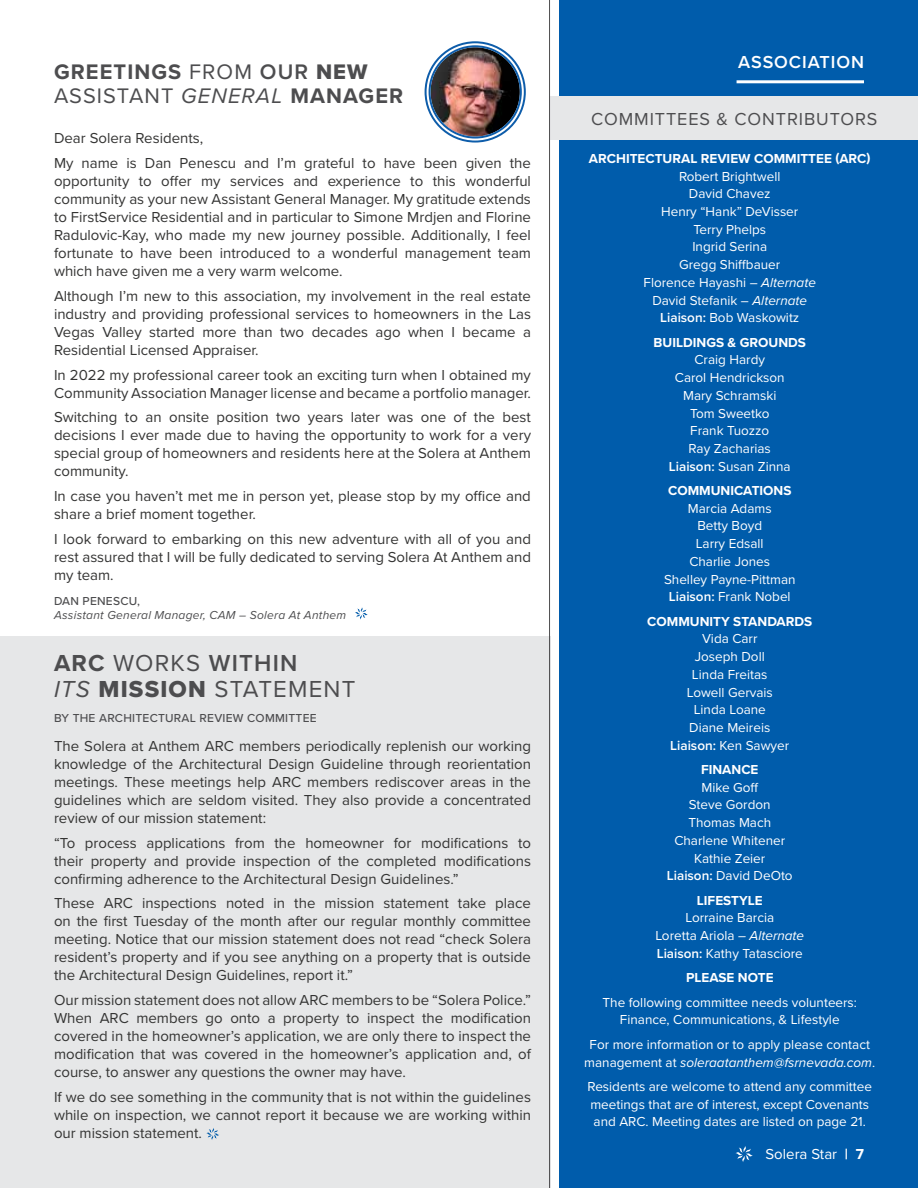
<style>
.page{position:relative;width:918px;height:1188px;background:#fff}
.page>*{position:absolute;margin:0;border:0;box-sizing:border-box;transform-origin:0 0}
.t1{font:24px/25.5px "Proxima Nova";letter-spacing:.05em;color:#4d4d4f}
.t2{font:700 21.9px/23.2px "Proxima Nova";letter-spacing:.05em;color:#4d4d4f}
.t3{font:18px "Proxima Nova";letter-spacing:.05em;color:#4d4d4f}
.t4{font:600 18px "Proxima Nova";letter-spacing:.05em;color:#fff}
.t5{font:15px/18px "Proxima Nova";color:#343433;text-align:justify}
.t6{font:15px "Proxima Nova";color:#fff}
.t7{font:13.5px/17.7px "Proxima Nova";color:#fff;text-align:center}
.t8{font:700 13.5px "Proxima Nova";color:#fff}
.t9{font:500 12px "Proxima Nova";letter-spacing:.02em;color:#4d4d4f}
.t10{font:italic 12px "Proxima Nova";letter-spacing:.02em;color:#4d4d4f}
.s1{font-weight:400}
.s2{font-weight:600}
.s3{font-family:"Proxima Nova Extrabld";font-weight:400}
.s4{font-weight:400;font-style:italic}
.s5{font-weight:700}
.s6{font-style:italic}
.s7{font-family:"Proxima Nova Extrabld"}
</style>
<div class="page">
<div style="left:0;top:637px;width:551px;height:551px;background:#e6e7e8"></div>
<div style="left:559px;top:0;width:359px;height:1188px;background:#005cab"></div>
<div style="left:549px;top:96px;width:369px;height:43px;background:#e6e7e8"></div>
<hr style="left:549px;top:0;width:1px;height:1188px;background:#4d4d4f">
<svg style="left:355px;top:607px;width:13px;height:13px"></svg>
<svg style="left:428px;top:44px;width:95px;height:96px"></svg>
<div style="left:425px;top:41px;width:101px;height:102px;border:6px solid #fff;border-radius:50%"></div>
<img style="left:431px;top:47px;width:89px;height:90px;border-radius:45px">
<div style="left:425px;top:41px;width:101px;height:102px;border:2px solid #0e5daa;border-radius:50%"></div>
<div style="left:429px;top:45px;width:93px;height:94px;border:2px solid #0e5daa;border-radius:50%"></div>
<svg style="left:206px;top:1128px;width:13px;height:12px"></svg>
<svg style="left:736px;top:1146px;width:17px;height:16px"></svg>
<hr style="left:737px;top:80px;width:127px;height:3px;background:#fff">
<h2 class="t2" style="left:54px;top:60px;width:351px">GREETINGS <span class="s1">FROM</span> <span class="s2">OUR</span> <span class="s3">NEW<br></span><span class="s1">ASSISTANT</span> <span class="s4">GENERAL</span> MANAGER</h2>
<p class="t5" style="left:54px;top:125px;width:478px;line-height:24.8px">Dear Solera Residents,<br>My name is Dan Penescu and I’m grateful to have been given the</p>
<p class="t5" style="left:54px;top:171px;width:479px">opportunity to offer my services and experience to this wonderful community as your new Assistant General Manager. My gratitude extends to FirstService Residential and in particular to Simone Mrdjen and Florine Radulovic-Kay, who made my new journey possible. Additionally, I feel fortunate to have been introduced to a wonderful management team which have given me a very warm welcome.</p>
<p class="t5" style="left:54px;top:286px;width:479px">Although I’m new to this association, my involvement in the real estate industry and providing professional services to homeowners in the Las Vegas Valley started more than two decades ago when I became a Residential Licensed Appraiser.</p>
<p class="t5" style="left:54px;top:365px;width:479px">In 2022 my professional career took an exciting turn when I obtained my<br>Community Association Manager license and became a portfolio manager.</p>
<p class="t5" style="left:54px;top:408px;width:479px">Switching to an onsite position two years later was one of the best decisions I ever made due to having the opportunity to work for a very special group of homeowners and residents here at the Solera at Anthem community.</p>
<p class="t5" style="left:54px;top:486px;width:478px">In case you haven’t met me in person yet, please stop by my office and share a brief moment together.</p>
<p class="t5" style="left:54px;top:529px;width:479px">I look forward to embarking on this new adventure with all of you and rest assured that I will be fully dedicated to serving Solera At Anthem and my team.</p>
<p class="t9" style="left:54px;top:592px;width:88px">DAN PENESCU,</p>
<p class="t10" style="left:54px;top:606px;width:294px">Assistant General Manager, CAM – Solera At Anthem</p>
<h1 class="t1" style="left:54px;top:650px;width:303px"><span class="s5">ARC</span> WORKS <span class="s2">WITHIN<br></span><span class="s6">ITS</span> <span class="s7">MISSION</span> STATEMENT</h1>
<p class="t9" style="left:54px;top:710px;width:264px">BY THE ARCHITECTURAL REVIEW COMMITTEE</p>
<p class="t5" style="left:54px;top:736px;width:479px">The Solera at Anthem ARC members periodically replenish our working knowledge of the Architectural Design Guideline through reorientation meetings. These meetings help ARC members rediscover areas in the guidelines which are seldom visited. They also provide a concentrated review of our mission statement:</p>
<p class="t5" style="left:54px;top:833px;width:479px">“To process applications from the homeowner for modifications to their property and provide inspection of the completed modifications confirming adherence to the Architectural Design Guidelines.”</p>
<p class="t5" style="left:54px;top:894px;width:479px">These ARC inspections noted in the mission statement take place on the first Tuesday of the month after our regular monthly committee meeting. Notice that our mission statement does not read “check Solera resident’s property and if you see anything on a property that is outside the Architectural Design Guidelines, report it.”</p>
<p class="t5" style="left:54px;top:991px;width:479px">Our mission statement does not allow ARC members to be “Solera Police.” When ARC members go onto a property to inspect the modification covered in the homeowner’s application, we are only there to inspect the modification that was covered in the homeowner’s application and, of course, to answer any questions the owner may have.</p>
<p class="t5" style="left:54px;top:1087px;width:479px">If we do see something in the community that is not within the guidelines while on inspection, we cannot report it because we are working within our mission statement.</p>
<p class="t4" style="left:738px;top:49px;width:127px">ASSOCIATION</p>
<p class="t3" style="left:591px;top:106px;width:288px">COMMITTEES &amp; CONTRIBUTORS</p>
<p class="t8" style="left:589px;top:148px;width:283px">ARCHITECTURAL REVIEW COMMITTEE (ARC)</p>
<p class="t7" style="left:644px;top:167px;width:174px">Robert Brightwell<br>David Chavez<br>Henry “Hank” DeVisser<br>Terry Phelps<br>Ingrid Serina<br>Gregg Shiffbauer<br>Florence Hayashi – <span class="s6">Alternate<br></span>David Stefanik – <span class="s6">Alternate<br></span><span class="s2">Liaison:</span> Bob Waskowitz</p>
<p class="t8" style="left:654px;top:332px;width:154px">BUILDINGS &amp; GROUNDS</p>
<p class="t7" style="left:669px;top:350px;width:123px">Craig Hardy<br>Carol Hendrickson<br>Mary Schramski<br>Tom Sweetko<br>Frank Tuozzo<br>Ray Zacharias<br><span class="s2">Liaison:</span> Susan Zinna</p>
<p class="t8" style="left:668px;top:481px;width:125px">COMMUNICATIONS</p>
<p class="t7" style="left:664px;top:499px;width:133px">Marcia Adams<br>Betty Boyd<br>Larry Edsall<br>Charlie Jones<br>Shelley Payne-Pittman<br><span class="s2">Liaison:</span> Frank Nobel</p>
<p class="t8" style="left:647px;top:611px;width:167px">COMMUNITY STANDARDS</p>
<p class="t7" style="left:670px;top:629px;width:121px">Vida Carr<br>Joseph Doll<br>Linda Freitas<br>Lowell Gervais<br>Linda Loane<br>Diane Meireis<br><span class="s2">Liaison:</span> Ken Sawyer</p>
<p class="t8" style="left:701px;top:759px;width:59px">FINANCE</p>
<p class="t7" style="left:667px;top:778px;width:127px">Mike Goff<br>Steve Gordon<br>Thomas Mach<br>Charlene Whitener<br>Kathie Zeier<br><span class="s2">Liaison:</span> David DeOto</p>
<p class="t8" style="left:697px;top:890px;width:67px">LIFESTYLE</p>
<p class="t7" style="left:655px;top:908px;width:150px">Lorraine Barcia<br>Loretta Ariola <span class="s6">– Alternate<br></span><span class="s2">Liaison:</span> Kathy Tatasciore</p>
<p class="t8" style="left:686px;top:968px;width:89px">PLEASE NOTE</p>
<p class="t7" style="left:603px;top:993px;width:256px">The following committee needs volunteers:<br>Finance, Communications, &amp; Lifestyle</p>
<p class="t7" style="left:584px;top:1035px;width:293px">For more information or to apply please contact management at <span class="s6">soleraatanthem@fsrnevada.com</span>.</p>
<p class="t7" style="left:588px;top:1077px;width:286px;text-align:left">Residents are welcome to attend any committee meetings that are of interest, except Covenants and ARC. Meeting dates are listed on page 21.</p>
<p class="t6" style="left:766px;top:1143px;width:100px">Solera Star <span class="s5">| 7</span></p>
</div>
